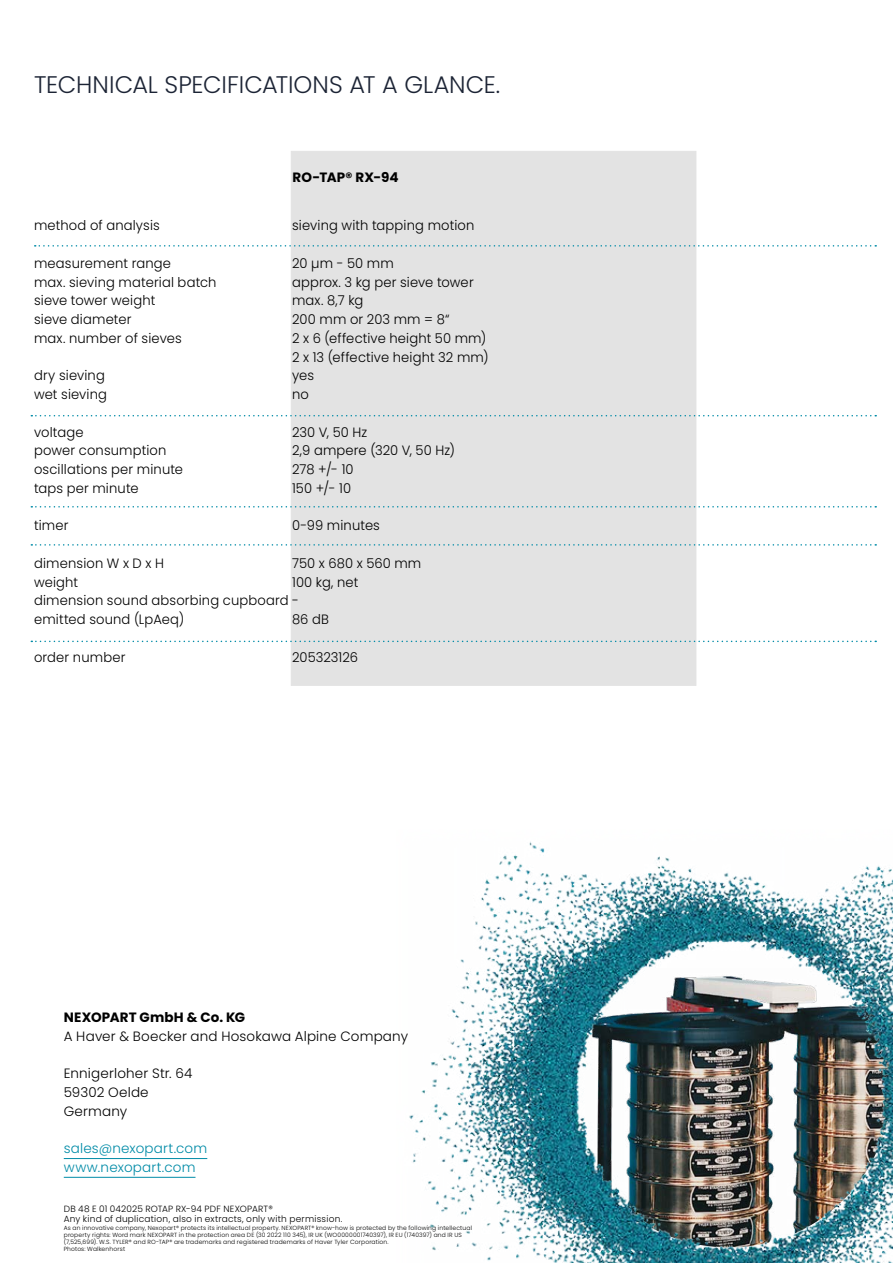
<style>
.page{position:relative;width:893px;height:1263px;background:#fff}
.page>*{position:absolute;margin:0;border:0;box-sizing:border-box;transform-origin:0 0}
.t1{font:300 24px "Poppins";letter-spacing:-.01em;color:#1c2435}
.t2{font:300 13.5px/18.8px "Poppins";letter-spacing:.01em;color:#000}
.t3{font:300 13.5px/18.8px "Poppins";letter-spacing:.01em;color:#008ba7}
.t4{font:700 13.5px "Poppins";letter-spacing:.005em;color:#000}
.t5{font:300 9px "Poppins";letter-spacing:.025em;color:#000}
.t6{font:300 9px "Poppins";letter-spacing:.02em;color:#000}
.t7{font:300 6px/7.2px "Poppins";letter-spacing:.025em;color:#000}
</style>
<div class="page">
<hr style="left:64px;top:1158px;width:143px;height:1px;background:#008ba7">
<hr style="left:64px;top:1177px;width:131px;height:1px;background:#008ba7">
<div style="left:291px;top:151px;width:405px;height:535px;background:#e3e3e3"></div>
<svg style="left:35px;top:245px;width:841px;height:2px"></svg>
<svg style="left:31px;top:415px;width:845px;height:1px"></svg>
<svg style="left:31px;top:506px;width:845px;height:1px"></svg>
<svg style="left:31px;top:544px;width:845px;height:2px"></svg>
<svg style="left:31px;top:641px;width:845px;height:1px"></svg>
<img style="left:409px;top:841px;width:484px;height:422px">
<h1 class="t1" style="left:34px;top:71px;width:468px">TECHNICAL SPECIFICATIONS AT A GLANCE.</h1>
<p class="t4" style="left:293px;top:169px;width:108px">RO-TAP® RX-94</p>
<p class="t2" style="left:34px;top:216px;width:127px">method of analysis</p>
<p class="t2" style="left:292px;top:216px;width:184px">sieving with tapping motion</p>
<p class="t2" style="left:34px;top:254px;width:138px">measurement range</p>
<p class="t2" style="left:292px;top:254px;width:103px">20 µm - 50 mm</p>
<p class="t2" style="left:34px;top:273px;width:184px">max. sieving material batch</p>
<p class="t2" style="left:292px;top:273px;width:183px">approx. 3 kg per sieve tower</p>
<p class="t2" style="left:34px;top:291px;width:123px">sieve tower weight</p>
<p class="t2" style="left:292px;top:291px;width:73px">max. 8,7 kg</p>
<p class="t2" style="left:34px;top:310px;width:99px">sieve diameter</p>
<p class="t2" style="left:292px;top:310px;width:159px">200 mm or 203 mm = 8“</p>
<p class="t2" style="left:34px;top:329px;width:149px">max. number of sieves</p>
<p class="t2" style="left:292px;top:329px;width:198px">2 x 6 (effective height 50 mm)<br>2 x 13 (effective height 32 mm)</p>
<p class="t2" style="left:34px;top:366px;width:72px">dry sieving</p>
<p class="t2" style="left:292px;top:366px;width:24px">yes</p>
<p class="t2" style="left:34px;top:385px;width:75px">wet sieving</p>
<p class="t2" style="left:292px;top:385px;width:18px">no</p>
<p class="t2" style="left:34px;top:423px;width:51px">voltage</p>
<p class="t2" style="left:292px;top:423px;width:77px">230 V, 50 Hz</p>
<p class="t2" style="left:34px;top:441px;width:134px">power consumption</p>
<p class="t2" style="left:292px;top:441px;width:165px">2,9 ampere (320 V, 50 Hz)</p>
<p class="t2" style="left:34px;top:460px;width:151px">oscillations per minute</p>
<p class="t2" style="left:292px;top:460px;width:63px">278 +/- 10</p>
<p class="t2" style="left:34px;top:479px;width:106px">taps per minute</p>
<p class="t2" style="left:292px;top:479px;width:61px">150 +/- 10</p>
<p class="t2" style="left:34px;top:516px;width:36px">timer</p>
<p class="t2" style="left:292px;top:516px;width:89px">0-99 minutes</p>
<p class="t2" style="left:34px;top:554px;width:131px">dimension W x D x H</p>
<p class="t2" style="left:292px;top:554px;width:131px">750 x 680 x 560 mm</p>
<p class="t2" style="left:34px;top:573px;width:46px">weight</p>
<p class="t2" style="left:34px;top:573px;width:326px;text-indent:258px">100 kg, net dimension sound absorbing cupboard -<br>emitted sound (LpAeq)</p>
<p class="t2" style="left:292px;top:610px;width:38px">86 dB</p>
<p class="t2" style="left:34px;top:648px;width:93px">order number</p>
<p class="t2" style="left:292px;top:648px;width:68px">205323126</p>
<p class="t4" style="left:64px;top:1009px;width:183px">NEXOPART GmbH &amp; Co. KG</p>
<p class="t2" style="left:64px;top:1026px;width:346px">A Haver &amp; Boecker and Hosokawa Alpine Company</p>
<p class="t2" style="left:64px;top:1064px;width:130px">Ennigerloher Str. 64<br>59302 Oelde<br>Germany</p>
<p class="t3" style="left:64px;top:1139px;width:145px">sales@nexopart.com www.nexopart.com</p>
<p class="t6" style="left:64px;top:1203px;width:211px">DB 48 E 01 042025 ROTAP RX-94 PDF NEXOPART®</p>
<p class="t5" style="left:64px;top:1214px;width:280px">Any kind of duplication, also in extracts, only with permission.</p>
<p class="t7" style="left:64px;top:1224px;width:410px">As an innovative company, Nexopart® protects its intellectual property. NEXOPART® know-how is protected by the following intellectual property rights: Word mark NEXOPART in the protection area DE (30 2022 110 345), IR UK (WO0000001740397), IR EU (1740397) and IR US (7,525,699). W.S. TYLER® and RO-TAP® are trademarks and registered trademarks of Haver Tyler Corporation.<br>Photos: Walkenhorst</p>
</div>
